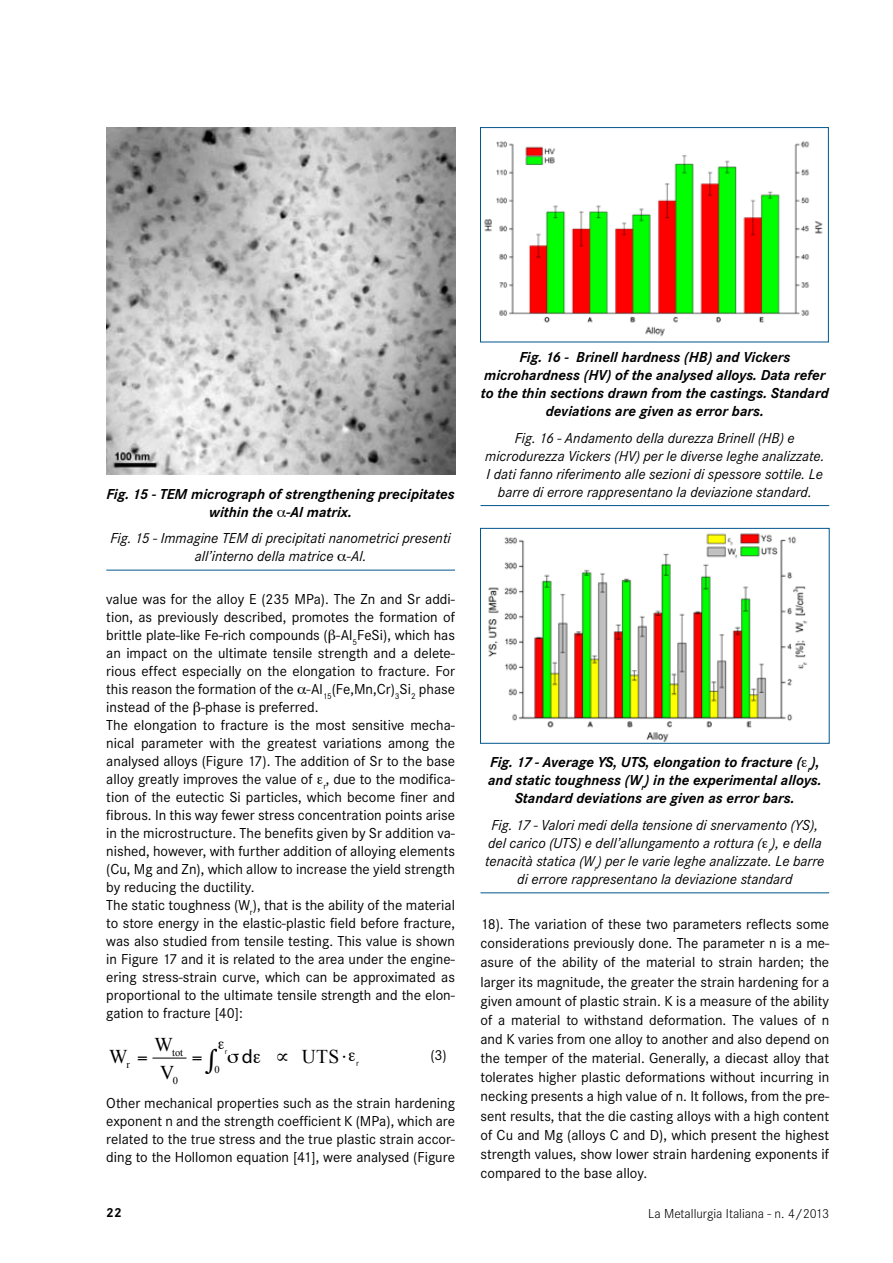
<style>
.page{position:relative;width:893px;height:1263px;background:#fff}
.page>*{position:absolute;margin:0;border:0;box-sizing:border-box;transform-origin:0 0}
.t1{font:19.5px "Times New Roman";color:#000}
.t2{font:19.5px "Myriad Pro";color:#000}
.t3{font:15px/18px "Corporate S";color:#000;text-align:justify}
.t4{font:italic 15px/18px "Corporate S";color:#000;text-align:center}
.t5{font:italic 700 15px/18px "Corporate S";color:#000;text-align:center}
.t6{font:300 13.5px "Corporate S";color:#000}
.t7{font:700 13.5px "Corporate S";color:#000}
.t8{font:10.5px "Times New Roman";color:#000}
.t9{font:8.7px "Corporate S";color:#000}
.t10{font:7.8px "Corporate S";color:#000}
.t11{font:7.5px "Times New Roman";color:#000}
</style>
<div class="page">
<hr style="left:153px;top:1058px;width:33px;height:1px;background:#000">
<img style="left:106px;top:128px;width:349px;height:346px">
<hr style="left:106px;top:570px;width:349px;height:1px;background:#00568e">
<img style="left:484px;top:141px;width:339px;height:196px">
<div style="left:480px;top:127px;width:349px;height:215px;border:1px solid #00568e"></div>
<hr style="left:480px;top:505px;width:349px;height:1px;background:#00568e">
<img style="left:488px;top:533px;width:320px;height:209px">
<div style="left:480px;top:528px;width:350px;height:216px;border:1px solid #00568e"></div>
<hr style="left:480px;top:892px;width:349px;height:1px;background:#00568e">
<p class="t5" style="left:106px;top:485px;width:350px">Fig. 15 - TEM micrograph of strengthening precipitates within the -Al matrix.</p>
<p class="t4" style="left:111px;top:529px;width:342px">Fig. 15 - Immagine TEM di precipitati nanometrici presenti all’interno della matrice -Al.</p>
<p class="t3" style="left:106px;top:590px;width:350px;text-align:left">value was for the alloy E (235 MPa). The Zn and Sr addi&shy;tion, as previously described, promotes the formation of brittle plate-like Fe-rich compounds ( -Al<sub>5</sub>FeSi), which has an impact on the ultimate tensile strength and a delete&shy;rious effect especially on the elongation to fracture. For this reason the formation of the -Al<sub>15</sub>(Fe,Mn,Cr)<sub>3</sub>Si<sub>2</sub> phase instead of the -phase is preferred.<br>The elongation to fracture is the most sensitive mecha&shy;nical parameter with the greatest variations among the analysed alloys (Figure 17). The addition of Sr to the base alloy greatly improves the value of <sub>r</sub>, due to the modifica&shy;tion of the eutectic Si particles, which become finer and fibrous. In this way fewer stress concentration points arise in the microstructure. The benefits given by Sr addition va&shy;nished, however, with further addition of alloying elements (Cu, Mg and Zn), which allow to increase the yield strength by reducing the ductility.<br>The static toughness (W<sub>r</sub>), that is the ability of the material to store energy in the elastic-plastic field before fracture, was also studied from tensile testing. This value is shown in Figure 17 and it is related to the area under the engine&shy;ering stress-strain curve, which can be approximated as proportional to the ultimate tensile strength and the elon&shy;gation to fracture [40]:</p>
<p class="t11" style="left:217px;top:1044px;width:9px">r<sup>å</sup></p>
<p class="t8" style="left:172px;top:1045px;width:12px">tot</p>
<p class="t8" style="left:127px;top:1058px;width:5px">r</p>
<p class="t8" style="left:215px;top:1062px;width:7px">0</p>
<p class="t8" style="left:173px;top:1073px;width:7px">0</p>
<h1 class="t1" style="left:155px;top:1031px;width:20px">W</h1>
<h1 class="t2" style="left:242px;top:1045px;width:49px">d ∝</h1>
<p class="t3" style="left:430px;top:1046px;width:18px">(3)</p>
<p class="t3" style="left:106px;top:1094px;width:350px">Other mechanical properties such as the strain hardening exponent n and the strength coefficient K (MPa), which are related to the true stress and the true plastic strain accor&shy;ding to the Hollomon equation [41], were analysed (Figure</p>
<p class="t10" style="left:225px;top:1046px;width:4px">r</p>
<h1 class="t1" style="left:109px;top:1044px;width:20px">W</h1>
<h1 class="t1" style="left:302px;top:1044px;width:58px">UTS å</h1>
<h1 class="t1" style="left:160px;top:1059px;width:16px">V</h1>
<p class="t9" style="left:356px;top:1058px;width:4px">r</p>
<p class="t5" style="left:481px;top:348px;width:350px">Fig. 16 - Brinell hardness (HB) and Vickers microhardness (HV) of the analysed alloys. Data refer to the thin sections drawn from the castings. Standard deviations are given as error bars.</p>
<p class="t4" style="left:485px;top:429px;width:341px">Fig. 16 - Andamento della durezza Brinell (HB) e microdurezza Vickers (HV) per le diverse leghe analizzate.<br>I dati fanno riferimento alle sezioni di spessore sottile. Le barre di errore rappresentano la deviazione standard.</p>
<p class="t5" style="left:488px;top:754px;width:335px">Fig. 17 - Average YS, UTS, elongation to fracture ( <sub>r</sub>), and static toughness (W<sub>r</sub>) in the experimental alloys.<br>Standard deviations are given as error bars.</p>
<p class="t4" style="left:485px;top:816px;width:341px">Fig. 17 - Valori medi della tensione di snervamento (YS), del carico (UTS) e dell’allungamento a rottura ( <sub>r</sub>), e della tenacità statica (W<sub>r</sub>) per le varie leghe analizzate. Le barre di errore rappresentano la deviazione standard</p>
<p class="t3" style="left:480px;top:914px;width:350px;line-height:19.2px">18). The variation of these two parameters reflects some considerations previously done. The parameter n is a me&shy;asure of the ability of the material to strain harden; the larger its magnitude, the greater the strain hardening for a given amount of plastic strain. K is a measure of the ability of a material to withstand deformation. The values of n and K varies from one alloy to another and also depend on the temper of the material. Generally, a diecast alloy that tolerates higher plastic deformations without incurring in necking presents a high value of n. It follows, from the pre&shy;sent results, that the die casting alloys with a high content of Cu and Mg (alloys C and D), which present the highest strength values, show lower strain hardening exponents if compared to the base alloy.</p>
<p class="t7" style="left:106px;top:1205px;width:17px">22</p>
<p class="t6" style="left:648px;top:1206px;width:182px">La Metallurgia Italiana - n. 4/2013</p>
</div>
